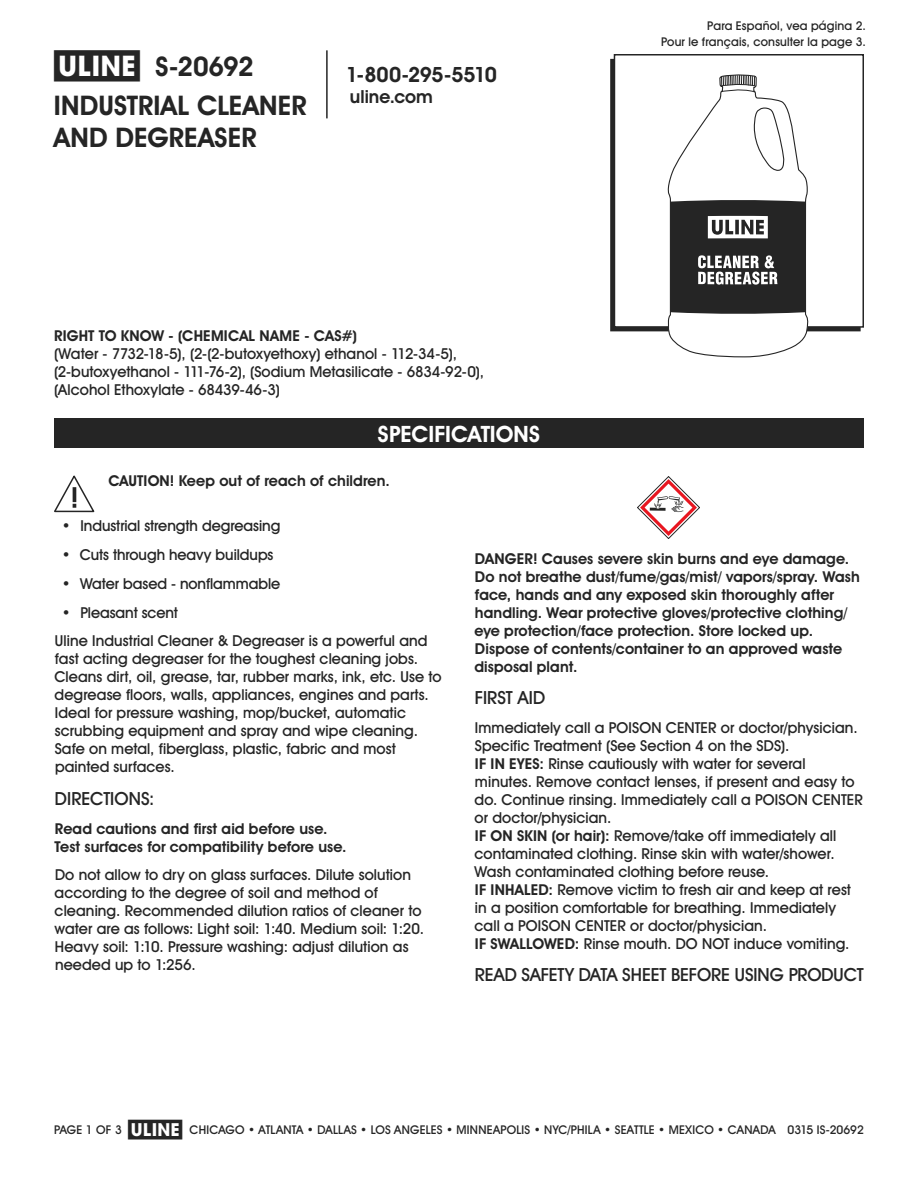
<style>
.page{position:relative;width:918px;height:1188px;background:#fff}
.page>*{position:absolute;margin:0;border:0;box-sizing:border-box;transform-origin:0 0}
.t1{font:700 27px/38.7px "Uline Two Knine";letter-spacing:.005em;color:#252525}
.t2{font:700 22.5px "Uline Two Knine";color:#fff}
.t3{font:700 21px "Uline Two Knine";letter-spacing:-.02em;color:#252525}
.t4{font:18px "Uline Two Knine";letter-spacing:-.005em;color:#252525}
.t5{font:700 18px "Uline Two Knine";color:#252525}
.t6{font:15px/18px "Uline Two Knine";letter-spacing:.005em;color:#252525}
.t7{font:700 15px/18px "Uline Two Knine";letter-spacing:.005em;color:#252525}
.t8{font:12px/16.8px "Uline Two Knine";letter-spacing:.015em;color:#252525;text-align:right}
.s1{font-size:28.5px}
.s2{font-weight:700}
.s3{font-size:18px}
</style>
<div class="page">
<hr style="left:326px;top:50px;width:2px;height:68px;background:#252525">
<div style="left:54px;top:418px;width:810px;height:30px;background:#252525"></div>
<svg style="left:54px;top:475px;width:40px;height:37px"></svg>
<svg style="left:638px;top:477px;width:62px;height:62px"></svg>
<div style="left:614px;top:54px;width:250px;height:274px;border:2px solid #252525"></div>
<svg style="left:666px;top:74px;width:143px;height:284px"></svg>
<h1 class="t1" style="left:54px;top:47px;width:254px"><span class="s1">π</span> S-20692<br>INDUSTRIAL CLEANER</h1>
<h1 class="t1" style="left:54px;top:118px;width:204px">AND DEGREASER</h1>
<h3 class="t3" style="left:346px;top:62px;width:152px">1-800-295-5510</h3>
<p class="t5" style="left:350px;top:86px;width:84px">uline.com</p>
<p class="t7" style="left:54px;top:326px;width:305px">RIGHT TO KNOW - (CHEMICAL NAME - CAS#)</p>
<p class="t6" style="left:54px;top:344px;width:432px">(Water - 7732-18-5), (2-(2-butoxyethoxy) ethanol - 112-34-5), (2-butoxyethanol - 111-76-2), (Sodium Metasilicate - 6834-92-0), (Alcohol Ethoxylate - 68439-46-3)</p>
<h2 class="t2" style="left:378px;top:420px;width:164px">SPECIFICATIONS</h2>
<p class="t8" style="left:661px;top:17px;width:206px">Para Español, vea página 2.<br>Pour le français, consulter la page 3.</p>
<p class="t7" style="left:108px;top:472px;width:283px">CAUTION! Keep out of reach of children.</p>
<p class="t6" style="left:62px;top:517px;width:220px">• Industrial strength degreasing</p>
<p class="t6" style="left:62px;top:545px;width:213px">• Cuts through heavy buildups</p>
<p class="t6" style="left:62px;top:574px;width:220px">• Water based - nonflammable</p>
<p class="t6" style="left:55px;top:598px;width:374px;line-height:28.8px;text-indent:7px">• Pleasant scent<br>Uline Industrial Cleaner &amp; Degreaser is a powerful and</p>
<p class="t6" style="left:54px;top:650px;width:389px">fast acting degreaser for the toughest cleaning jobs.<br>Cleans dirt, oil, grease, tar, rubber marks, ink, etc. Use to degrease floors, walls, appliances, engines and parts.<br>Ideal for pressure washing, mop/bucket, automatic scrubbing equipment and spray and wipe cleaning.<br>Safe on metal, fiberglass, plastic, fabric and most painted surfaces.</p>
<p class="t4" style="left:55px;top:787px;width:101px">DIRECTIONS:</p>
<p class="t7" style="left:54px;top:819px;width:294px">Read cautions and first aid before use.<br>Test surfaces for compatibility before use.</p>
<p class="t6" style="left:55px;top:866px;width:371px">Do not allow to dry on glass surfaces. Dilute solution according to the degree of soil and method of cleaning. Recommended dilution ratios of cleaner to water are as follows: Light soil: 1:40. Medium soil: 1:20.<br>Heavy soil: 1:10. Pressure washing: adjust dilution as needed up to 1:256.</p>
<p class="t7" style="left:474px;top:549px;width:387px">DANGER! Causes severe skin burns and eye damage.<br>Do not breathe dust/fume/gas/mist/ vapors/spray. Wash face, hands and any exposed skin thoroughly after handling. Wear protective gloves/protective clothing/ eye protection/face protection. Store locked up.<br>Dispose of contents/container to an approved waste disposal plant.</p>
<p class="t4" style="left:475px;top:687px;width:72px">FIRST AID</p>
<p class="t6" style="left:475px;top:718px;width:390px">Immediately call a POISON CENTER or doctor/physician.<br>Specific Treatment (See Section 4 on the SDS).<br><span class="s2">IF IN EYES:</span> Rinse cautiously with water for several minutes. Remove contact lenses, if present and easy to do. Continue rinsing. Immediately call a POISON CENTER or doctor/physician.<br><span class="s2">IF ON SKIN (or hair):</span> Remove/take off immediately all contaminated clothing. Rinse skin with water/shower.<br>Wash contaminated clothing before reuse.<br><span class="s2">IF INHALED:</span> Remove victim to fresh air and keep at rest in a position comfortable for breathing. Immediately call a POISON CENTER or doctor/physician.<br><span class="s2">IF SWALLOWED:</span> Rinse mouth. DO NOT induce vomiting.</p>
<p class="t4" style="left:475px;top:964px;width:390px">READ SAFETY DATA SHEET BEFORE USING PRODUCT</p>
<p class="t8" style="left:128px;top:1121px;width:649px"><span class="s3">π</span> CHICAGO • ATLANTA • DALLAS • LOS ANGELES • MINNEAPOLIS • NYC/PHILA • SEATTLE • MEXICO • CANADA</p>
<p class="t8" style="left:54px;top:1121px;width:69px">PAGE 1 OF 3</p>
<p class="t8" style="left:788px;top:1121px;width:78px">0315 IS-20692</p>
</div>
